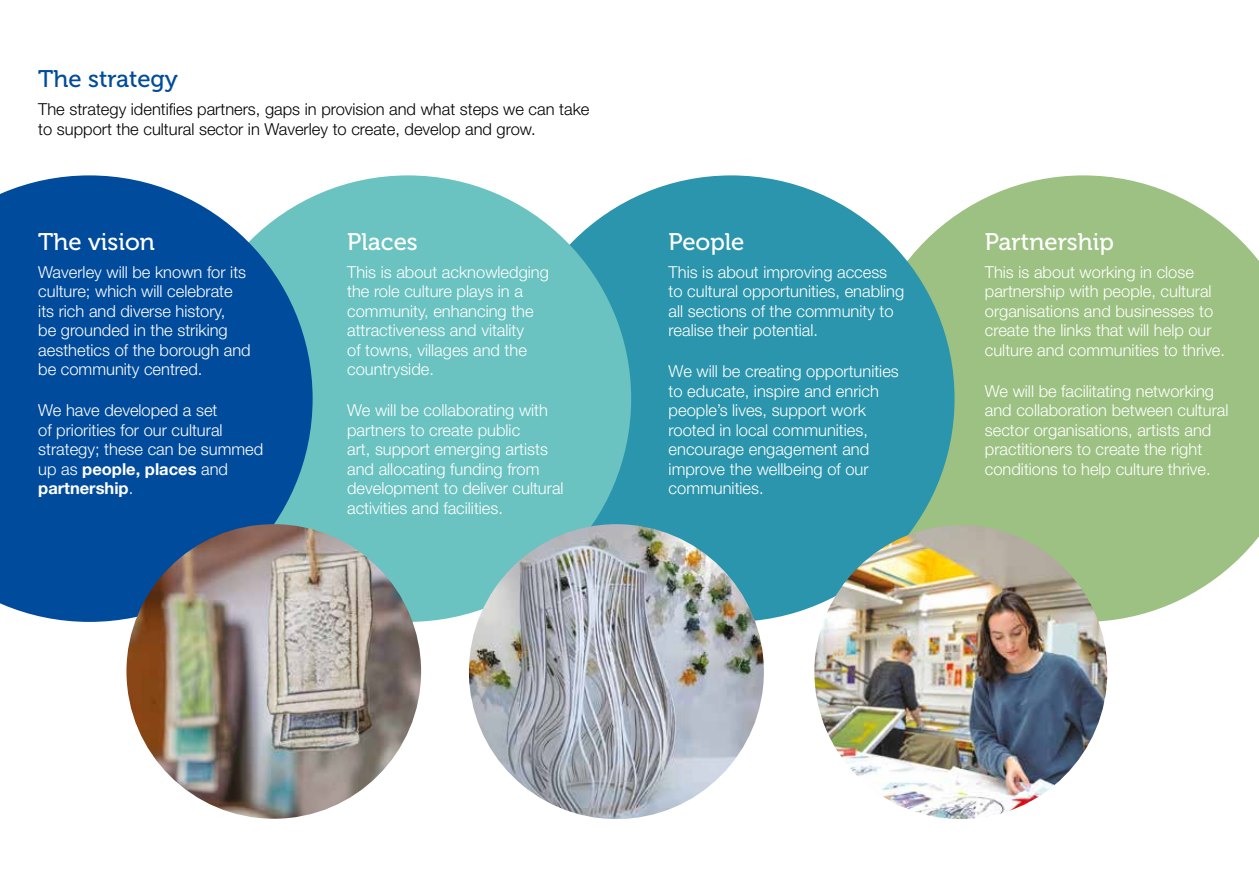
<style>
.page{position:relative;width:1259px;height:893px;background:#fff}
.page>*{position:absolute;margin:0;border:0;box-sizing:border-box;transform-origin:0 0}
.t1{font:24px "Museo 500";color:#fff}
.t2{font:24px "Museo 500";color:#004b9c}
.t3{font:300 16.5px/19.5px "Helvetica Neue LT Std";color:#fff}
.t4{font:300 16.5px/19.5px "Helvetica Neue LT Std";color:#000}
.s1{font-weight:700}
</style>
<div class="page">
<svg style="left:860px;top:175px;width:399px;height:446px;background:#a8c891"></svg>
<div style="left:508px;top:175px;width:446px;height:447px;background:#2a95ac;border-radius:50%"></div>
<div style="left:185px;top:175px;width:446px;height:447px;background:#6ac2c1;border-radius:50%"></div>
<svg style="left:0;top:175px;width:313px;height:447px;background:#145ba3"></svg>
<img style="left:469px;top:524px;width:295px;height:295px;border-radius:147px">
<img style="left:814px;top:525px;width:293px;height:294px">
<img style="left:126px;top:524px;width:295px;height:295px;border-radius:147px">
<h1 class="t2" style="left:38px;top:66px;width:141px">The strategy</h1>
<p class="t4" style="left:38px;top:99px;width:553px">The strategy identifies partners, gaps in provision and what steps we can take to support the cultural sector in Waverley to create, develop and grow.</p>
<h1 class="t1" style="left:38px;top:228px;width:118px">The vision</h1>
<p class="t3" style="left:38px;top:262px;width:214px">Waverley will be known for its culture; which will celebrate its rich and diverse history,<br>be grounded in the striking aesthetics of the borough and be community centred.</p>
<p class="t3" style="left:38px;top:400px;width:226px">We have developed a set<br>of priorities for our cultural strategy; these can be summed up as <span class="s1">people, places</span> and <span class="s1">partnership</span>.</p>
<h1 class="t1" style="left:347px;top:228px;width:72px">Places</h1>
<p class="t3" style="left:347px;top:262px;width:203px">This is about acknowledging the role culture plays in a community, enhancing the attractiveness and vitality<br>of towns, villages and the countryside.</p>
<p class="t3" style="left:347px;top:400px;width:218px">We will be collaborating with partners to create public<br>art, support emerging artists and allocating funding from development to deliver cultural activities and facilities.</p>
<h1 class="t1" style="left:668px;top:228px;width:77px">People</h1>
<p class="t3" style="left:668px;top:262px;width:237px">This is about improving access to cultural opportunities, enabling all sections of the community to realise their potential.</p>
<p class="t3" style="left:668px;top:361px;width:232px">We will be creating opportunities to educate, inspire and enrich people’s lives, support work rooted in local communities, encourage engagement and improve the wellbeing of our communities.</p>
<h1 class="t1" style="left:985px;top:228px;width:130px">Partnership</h1>
<p class="t3" style="left:985px;top:262px;width:242px">This is about working in close partnership with people, cultural organisations and businesses to create the links that will help our culture and communities to thrive.</p>
<p class="t3" style="left:985px;top:381px;width:245px">We will be facilitating networking and collaboration between cultural sector organisations, artists and practitioners to create the right conditions to help culture thrive.</p>
</div>
